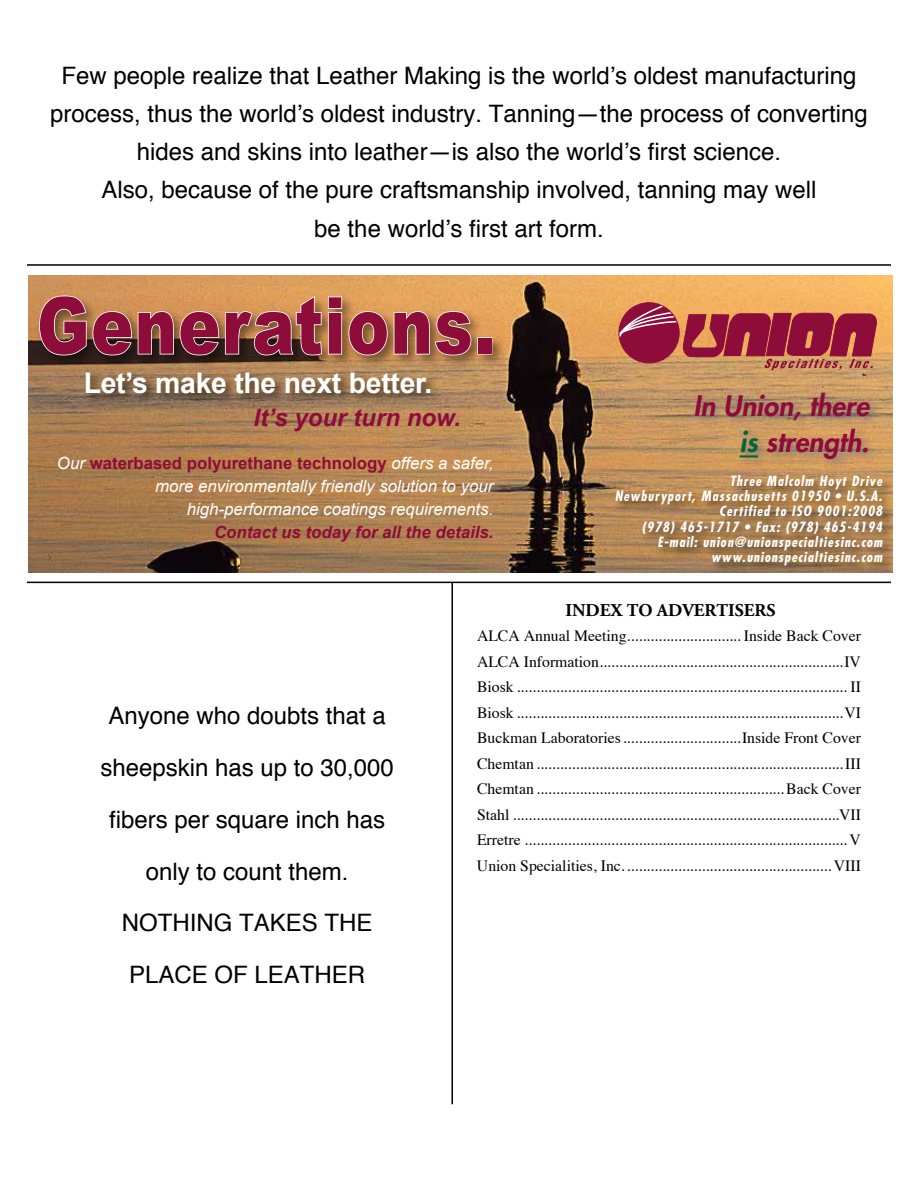
<style>
.page{position:relative;width:918px;height:1188px;background:#fff}
.page>*{position:absolute;margin:0;border:0;box-sizing:border-box;transform-origin:0 0}
.t1{font:900 78.75px "Arial";letter-spacing:.025em;color:#8e0c3a;scale:.8 1}
.t2{font:700 28.5px "Arial";letter-spacing:-.01em;color:#fff}
.t3{font:italic 800 27.45px/36.8px "Futura";color:#8e0c3a;text-align:right}
.t4{font:24px/51.8px "Helvetica";color:#000;text-align:center}
.t5{font:italic 700 24px "Arial";color:#8e0c3a}
.t6{font:700 18px "Adobe Garamond Pro";color:#000}
.t7{font:italic 16.8px/23px "Arial";color:#fff;text-align:right}
.t8{font:italic 700 16.8px "Arial";color:#8e0c3a}
.t9{font:15.75px/25.5px "Times";color:#000;text-align:justify}
.t10{font:italic 700 condensed 13.8px/15.3px "Futura";letter-spacing:.075em;color:#fff;text-align:right}
.s1{font-weight:700;font-style:normal;color:#8e0c3a}
.s2{color:#00653b}
</style>
<div class="page">
<hr style="left:27px;top:264px;width:864px;height:2px;background:#000">
<hr style="left:27px;top:582px;width:864px;height:1px;background:#000">
<hr style="left:452px;top:583px;width:1px;height:521px;background:#000">
<img style="left:28px;top:275px;width:864px;height:297px">
<div style="left:612px;top:471px;width:280px;height:101px;background:#000;opacity:.65"></div>
<div style="left:35px;top:292px;width:470px;height:76px;background:#000;opacity:.45"></div>
<svg style="left:38px;top:294px;width:434px;height:62px;background:#a88059"></svg>
<div style="left:477px;top:337px;width:15px;height:18px;border:2px solid #fff"></div>
<div style="left:82px;top:369px;width:361px;height:36px;background:#000;opacity:.65"></div>
<svg style="left:619px;top:303px;width:259px;height:67px;background:#b24f4d"></svg>
<div style="left:691px;top:388px;width:190px;height:84px;background:#25408f;opacity:.35"></div>
<svg style="left:740px;top:455px;width:18px;height:2px"></svg>
<p class="t4" style="left:50px;top:57px;width:819px;line-height:38.2px">Few people realize that Leather Making is the world’s oldest manufacturing process, thus the world’s oldest industry. Tanning—the process of converting hides and skins into leather—is also the world’s first science.<br>Also, because of the pure craftsmanship involved, tanning may well<br>be the world’s first art form.</p>
<h1 class="t1" style="left:37px;top:276px;width:574px">Generations.</h1>
<h2 class="t2" style="left:84px;top:364px;width:350px">Let’s make the next better.</h2>
<h3 class="t5" style="left:253px;top:402px;width:209px">It’s your turn now.</h3>
<p class="t7" style="left:57px;top:452px;width:438px">Our <span class="s1">waterbased polyurethane technology</span> offers a safer, more environmentally friendly solution to your high-performance coatings requirements.</p>
<p class="t8" style="left:214px;top:521px;width:281px">Contact us today for all the details.</p>
<h3 class="t3" style="left:693px;top:387px;width:177px">In Union, there <span class="s2">is</span> strength.</h3>
<p class="t10" style="left:615px;top:473px;width:269px">Three Malcolm Hoyt Drive<br>Newburyport, Massachusetts 01950 • U.S.A.<br>Certified to ISO 9001:2008<br>(978) 465-1717 • Fax: (978) 465-4194<br>E-mail: union@unionspecialtiesinc.com www.unionspecialtiesinc.com</p>
<h3 class="t4" style="left:100px;top:691px;width:295px">Anyone who doubts that a sheepskin has up to 30,000 fibers per square inch has only to count them.<br>NOTHING TAKES THE<br>PLACE OF LEATHER</h3>
<p class="t6" style="left:565px;top:599px;width:212px">INDEX TO ADVERTISERS</p>
<p class="t9" style="left:477px;top:622px;width:386px">ALCA Annual Meeting............................. Inside Back Cover ALCA Information..............................................................IV Biosk .................................................................................... II Biosk ...................................................................................VI Buckman Laboratories..............................Inside Front Cover Chemtan ..............................................................................III Chemtan ...............................................................Back Cover Stahl ...................................................................................VII Erretre .................................................................................. V Union Specialities, Inc..................................................... VIII</p>
</div>
